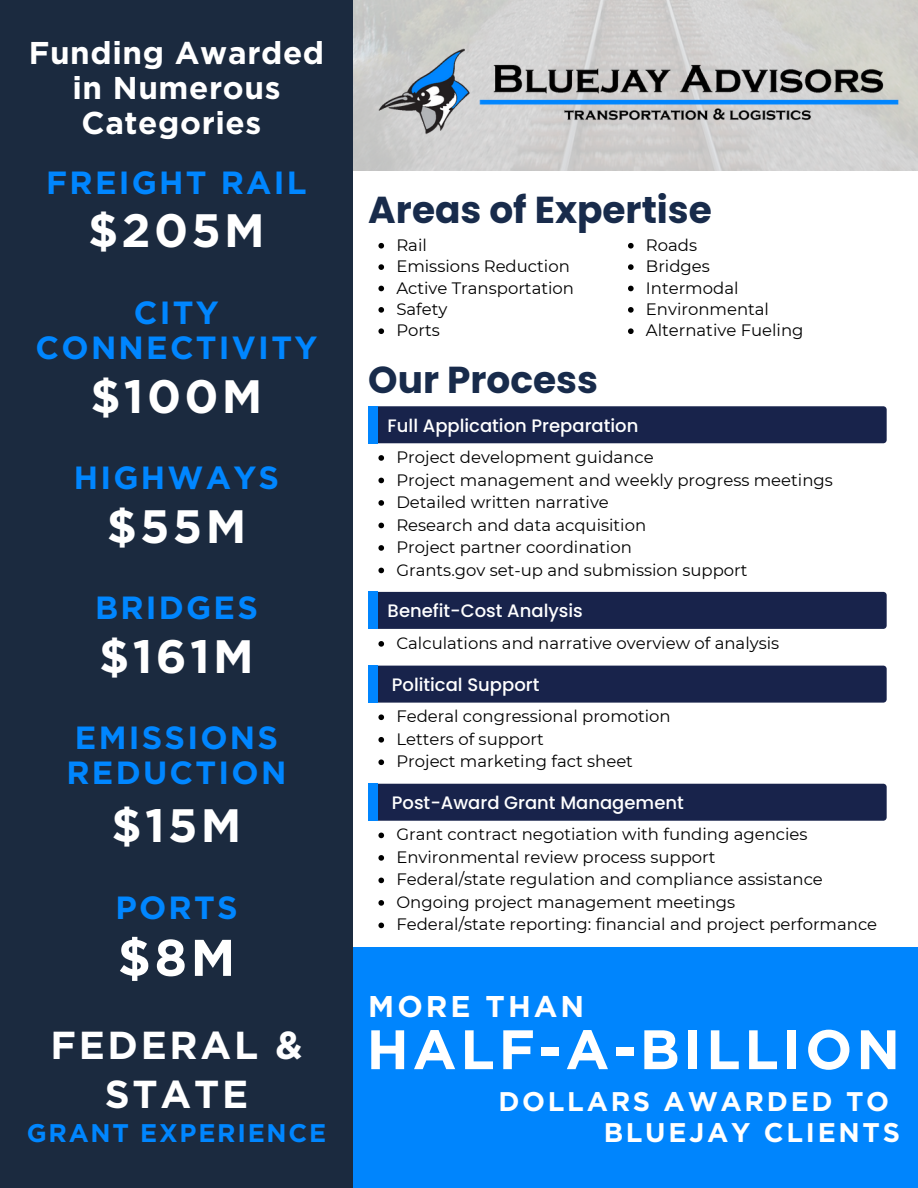
<style>
.page{position:relative;width:918px;height:1188px;background:#fff}
.page>*{position:absolute;margin:0;border:0;box-sizing:border-box;transform-origin:0 0}
.t1{font:700 55.5px "Gotham";letter-spacing:.07em;color:#fff}
.t2{font:700 51.45px "Gotham";color:#fff}
.t3{font:700 46.8px "Gotham";letter-spacing:.07em;color:#fff}
.t4{font:700 39px/49.5px "Gotham";letter-spacing:.07em;color:#fff;text-align:center}
.t5{font:700 37.5px "Poppins";color:#182b4b}
.t6{font:700 32.1px/35.1px "Gotham";letter-spacing:.07em;color:#0086ff;text-align:center}
.t7{font:700 31.5px/34.8px "Gotham";letter-spacing:.02em;color:#fff;text-align:center}
.t8{font:700 30px "Gotham";letter-spacing:.1em;color:#fff}
.t9{font:700 27px "Gotham";letter-spacing:.1em;color:#fff}
.t10{font:700 25.5px "Gotham";letter-spacing:.07em;color:#0086ff}
.t11{font:500 18px "Poppins";color:#fff}
.t12{font:16.5px "Montserrat";color:#000}
</style>
<div class="page">
<img style="left:353px;top:0;width:565px;height:170px">
<div style="left:325px;top:947px;width:593px;height:241px;background:#0085fd"></div>
<div style="left:0;top:0;width:353px;height:1188px;background:#1b2a3f"></div>
<img style="left:368px;top:39px;width:540px;height:106px">
<svg style="left:378px;top:243px;width:6px;height:6px"></svg>
<svg style="left:378px;top:264px;width:6px;height:6px"></svg>
<svg style="left:378px;top:286px;width:6px;height:5px"></svg>
<svg style="left:378px;top:307px;width:6px;height:6px"></svg>
<svg style="left:378px;top:328px;width:6px;height:6px"></svg>
<svg style="left:628px;top:243px;width:6px;height:6px"></svg>
<svg style="left:628px;top:264px;width:6px;height:6px"></svg>
<svg style="left:628px;top:286px;width:6px;height:5px"></svg>
<svg style="left:628px;top:307px;width:6px;height:6px"></svg>
<svg style="left:628px;top:328px;width:6px;height:6px"></svg>
<div style="left:378px;top:666px;width:509px;height:37px;background:#18234b"></div>
<div style="left:368px;top:666px;width:10px;height:37px;background:#0086ff"></div>
<svg style="left:378px;top:714px;width:6px;height:6px"></svg>
<svg style="left:378px;top:737px;width:6px;height:6px"></svg>
<svg style="left:378px;top:759px;width:6px;height:6px"></svg>
<div style="left:378px;top:592px;width:509px;height:37px;background:#18234b"></div>
<div style="left:368px;top:592px;width:10px;height:37px;background:#0086ff"></div>
<svg style="left:378px;top:641px;width:6px;height:6px"></svg>
<div style="left:378px;top:406px;width:509px;height:37px;background:#18234b"></div>
<div style="left:368px;top:406px;width:10px;height:37px;background:#0086ff"></div>
<svg style="left:378px;top:455px;width:6px;height:6px"></svg>
<svg style="left:378px;top:478px;width:6px;height:5px"></svg>
<svg style="left:378px;top:500px;width:6px;height:6px"></svg>
<svg style="left:378px;top:523px;width:6px;height:5px"></svg>
<svg style="left:378px;top:545px;width:6px;height:6px"></svg>
<svg style="left:378px;top:568px;width:6px;height:5px"></svg>
<div style="left:378px;top:784px;width:509px;height:37px;background:#18234b"></div>
<div style="left:368px;top:784px;width:10px;height:37px;background:#0086ff"></div>
<svg style="left:378px;top:833px;width:6px;height:5px"></svg>
<svg style="left:378px;top:855px;width:6px;height:6px"></svg>
<svg style="left:378px;top:878px;width:6px;height:5px"></svg>
<svg style="left:378px;top:900px;width:6px;height:6px"></svg>
<svg style="left:378px;top:923px;width:6px;height:5px"></svg>
<p class="t7" style="left:29px;top:36px;width:297px">Funding Awarded in Numerous<br>Categories</p>
<p class="t6" style="left:46px;top:165px;width:262px">FREIGHT RAIL</p>
<p class="t3" style="left:88px;top:203px;width:178px">$205M</p>
<p class="t6" style="left:36px;top:295px;width:283px">CITY<br>CONNECTIVITY</p>
<p class="t3" style="left:90px;top:368px;width:173px">$100M</p>
<p class="t6" style="left:74px;top:460px;width:207px">HIGHWAYS</p>
<p class="t3" style="left:107px;top:498px;width:141px">$55M</p>
<p class="t6" style="left:95px;top:590px;width:164px">BRIDGES</p>
<h4 class="t3" style="left:99px;top:628px;width:156px">$161M</h4>
<p class="t6" style="left:67px;top:720px;width:221px;text-align:left">EMISSIONS<br>REDUCTION</p>
<p class="t3" style="left:112px;top:797px;width:131px">$15M</p>
<p class="t6" style="left:115px;top:890px;width:124px">PORTS</p>
<p class="t2" style="left:118px;top:927px;width:119px">$8M</p>
<h5 class="t4" style="left:50px;top:1020px;width:254px">FEDERAL &amp;<br>STATE</h5>
<h1 class="t10" style="left:27px;top:1117px;width:301px">GRANT EXPERIENCE</h1>
<h1 class="t5" style="left:368px;top:183px;width:345px">Areas of Expertise</h1>
<h5 class="t12" style="left:396px;top:235px;width:32px">Rail</h5>
<h2 class="t12" style="left:396px;top:256px;width:175px">Emissions Reduction</h2>
<h3 class="t12" style="left:396px;top:278px;width:179px">Active Transportation</h3>
<h1 class="t12" style="left:396px;top:299px;width:53px">Safety</h1>
<h5 class="t12" style="left:396px;top:320px;width:45px">Ports</h5>
<h1 class="t12" style="left:646px;top:235px;width:53px">Roads</h1>
<h5 class="t12" style="left:646px;top:256px;width:65px">Bridges</h5>
<h1 class="t12" style="left:646px;top:278px;width:94px">Intermodal</h1>
<h3 class="t12" style="left:646px;top:299px;width:125px">Environmental</h3>
<p class="t12" style="left:646px;top:320px;width:159px">Alternative Fueling</p>
<p class="t5" style="left:368px;top:354px;width:231px">Our Process</p>
<p class="t11" style="left:388px;top:413px;width:252px">Full Application Preparation</p>
<p class="t12" style="left:396px;top:447px;width:259px">Project development guidance</p>
<p class="t12" style="left:396px;top:470px;width:438px">Project management and weekly progress meetings</p>
<p class="t12" style="left:396px;top:492px;width:214px">Detailed written narrative</p>
<p class="t12" style="left:396px;top:515px;width:251px">Research and data acquisition</p>
<p class="t12" style="left:396px;top:537px;width:237px">Project partner coordination</p>
<p class="t12" style="left:396px;top:560px;width:353px">Grants.gov set-up and submission support</p>
<p class="t11" style="left:388px;top:598px;width:197px">Benefit-Cost Analysis</p>
<p class="t12" style="left:396px;top:633px;width:384px">Calculations and narrative overview of analysis</p>
<h4 class="t11" style="left:392px;top:672px;width:149px">Political Support</h4>
<p class="t12" style="left:396px;top:706px;width:276px">Federal congressional promotion</p>
<p class="t12" style="left:396px;top:729px;width:149px">Letters of support</p>
<p class="t12" style="left:396px;top:751px;width:238px">Project marketing fact sheet</p>
<p class="t11" style="left:392px;top:790px;width:293px">Post-Award Grant Management</p>
<p class="t12" style="left:396px;top:824px;width:413px">Grant contract negotiation with funding agencies</p>
<p class="t12" style="left:396px;top:847px;width:321px">Environmental review process support</p>
<p class="t12" style="left:396px;top:869px;width:428px">Federal/state regulation and compliance assistance</p>
<p class="t12" style="left:396px;top:892px;width:340px">Ongoing project management meetings</p>
<p class="t12" style="left:396px;top:914px;width:482px">Federal/state reporting: financial and project performance</p>
<h6 class="t8" style="left:368px;top:988px;width:217px">MORE THAN</h6>
<h3 class="t1" style="left:367px;top:1016px;width:535px">HALF-A-BILLION</h3>
<h1 class="t9" style="left:498px;top:1085px;width:392px">DOLLARS AWARDED TO</h1>
<h5 class="t9" style="left:604px;top:1116px;width:298px">BLUEJAY CLIENTS</h5>
</div>
